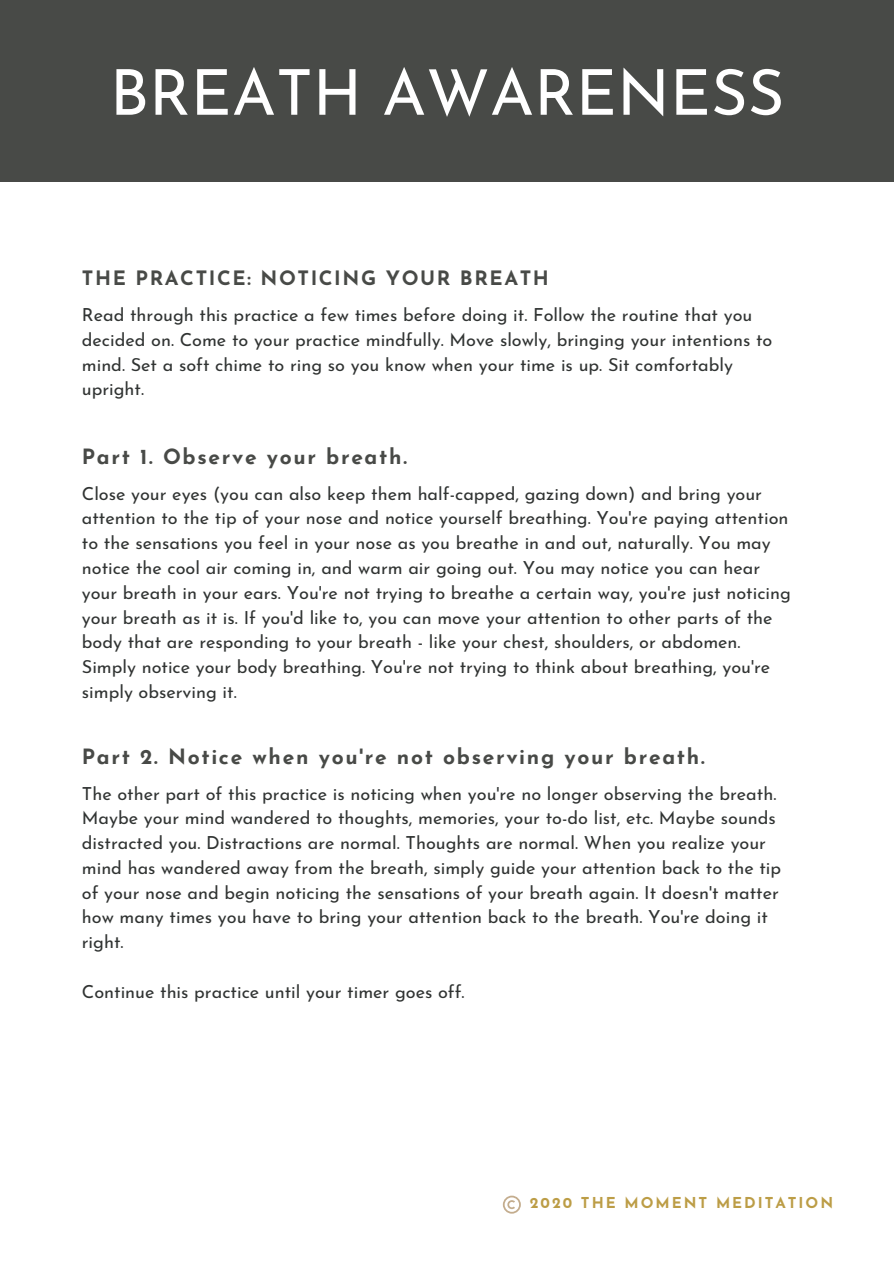
<style>
.page{position:relative;width:894px;height:1264px;background:#fff}
.page>*{position:absolute;margin:0;border:0;box-sizing:border-box;transform-origin:0 0}
.t1{font:63px "Josefin Sans";color:#fff}
.t2{font:700 21px "Josefin Sans";letter-spacing:.08em;color:#484a47}
.t3{font:700 19.8px "Josefin Sans";letter-spacing:.08em;color:#484a47}
.t4{font:18px/24.8px "Josefin Sans";color:#303332}
.t5{font:700 15px "Josefin Sans";letter-spacing:.13em;color:#bc9d46}
</style>
<div class="page">
<div style="left:0;top:0;width:893px;height:182px;background:#484a47"></div>
<svg style="left:502px;top:1195px;width:18px;height:18px"></svg>
<h1 class="t1" style="left:110px;top:67px;width:676px">BREATH AWARENESS</h1>
<p class="t3" style="left:82px;top:270px;width:468px">THE PRACTICE: NOTICING YOUR BREATH</p>
<p class="t4" style="left:82px;top:304px;width:692px">Read through this practice a few times before doing it. Follow the routine that you decided on. Come to your practice mindfully. Move slowly, bringing your intentions to mind. Set a soft chime to ring so you know when your time is up. Sit comfortably upright.</p>
<p class="t2" style="left:82px;top:448px;width:326px">Part 1. Observe your breath.</p>
<p class="t4" style="left:82px;top:483px;width:710px">Close your eyes (you can also keep them half-capped, gazing down) and bring your attention to the tip of your nose and notice yourself breathing. You're paying attention to the sensations you feel in your nose as you breathe in and out, naturally. You may notice the cool air coming in, and warm air going out. You may notice you can hear your breath in your ears. You're not trying to breathe a certain way, you're just noticing your breath as it is. If you'd like to, you can move your attention to other parts of the body that are responding to your breath - like your chest, shoulders, or abdomen.<br>Simply notice your body breathing. You're not trying to think about breathing, you're simply observing it.</p>
<p class="t2" style="left:82px;top:748px;width:624px">Part 2. Notice when you're not observing your breath.</p>
<p class="t4" style="left:82px;top:782px;width:700px">The other part of this practice is noticing when you're no longer observing the breath.<br>Maybe your mind wandered to thoughts, memories, your to-do list, etc. Maybe sounds distracted you. Distractions are normal. Thoughts are normal. When you realize your mind has wandered away from the breath, simply guide your attention back to the tip of your nose and begin noticing the sensations of your breath again. It doesn't matter how many times you have to bring your attention back to the breath. You're doing it right.</p>
<p class="t4" style="left:82px;top:980px;width:384px">Continue this practice until your timer goes off.</p>
<p class="t5" style="left:529px;top:1197px;width:304px">2020 THE MOMENT MEDITATION</p>
</div>
